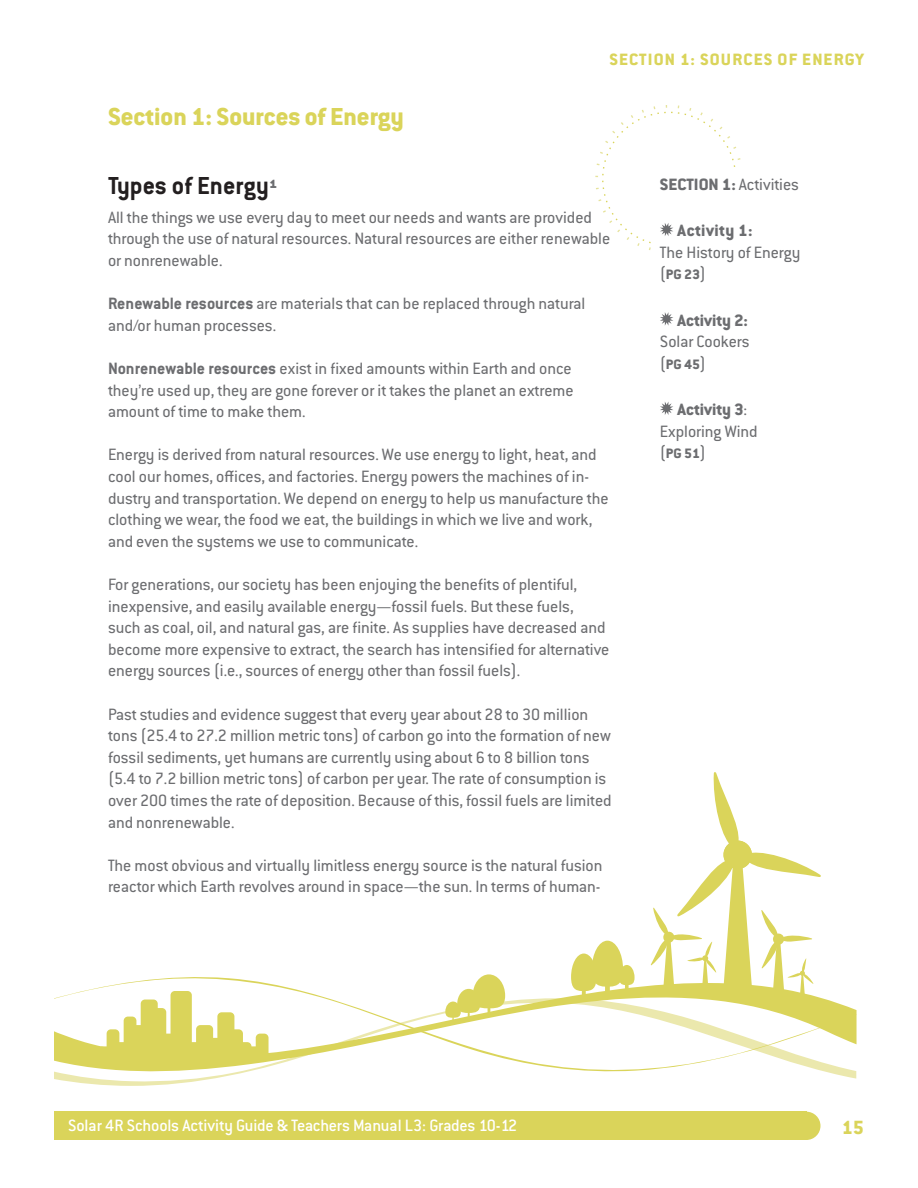
<style>
.page{position:relative;width:918px;height:1188px;background:#fff}
.page>*{position:absolute;margin:0;border:0;box-sizing:border-box;transform-origin:0 0}
.t1{font:800 27px "Conduit ITC Std";color:#dad45a}
.t2{font:700 27px "Conduit ITC Std";color:#231f20}
.t3{font:800 21px "Conduit ITC Std";color:#dad45a}
.t4{font:18px/21.6px "Conduit ITC Std";color:#6c6d70}
.t5{font:500 18px "Conduit ITC Std";letter-spacing:-.015em;color:#fff}
.t6{font:800 18px "Conduit ITC Std";letter-spacing:.06em;color:#dad45a}
.t7{font:800 18px "Conduit ITC Std";letter-spacing:.015em;color:#6c6d70}
.t8{font:800 15px "Conduit ITC Std";color:#6c6d70}
.s1{font-size:24px;color:#6c6d70}
.s2{font-weight:700}
.s3{font-weight:800}
.s4{font-weight:400;font-size:18px}
</style>
<div class="page">
<svg style="left:660px;top:312px;width:13px;height:14px"></svg>
<svg style="left:660px;top:402px;width:13px;height:13px"></svg>
<svg style="left:595px;top:105px;width:146px;height:145px"></svg>
<svg style="left:54px;top:1076px;width:802px;height:10px"></svg>
<svg style="left:651px;top:772px;width:170px;height:202px"></svg>
<svg style="left:571px;top:941px;width:63px;height:33px"></svg>
<svg style="left:54px;top:1003px;width:803px;height:73px"></svg>
<svg style="left:54px;top:974px;width:785px;height:101px"></svg>
<svg style="left:839px;top:1014px;width:18px;height:7px"></svg>
<div style="left:55px;top:1112px;width:752px;height:28px;background:#dad45a"></div>
<div style="left:792px;top:1112px;width:29px;height:28px;background:#dad45a;border-radius:50%"></div>
<h1 class="t1" style="left:108px;top:100px;width:298px">Section 1: Sources of Energy</h1>
<p class="t6" style="left:610px;top:49px;width:256px">SECTION 1: SOURCES OF ENERGY</p>
<h1 class="t2" style="left:108px;top:169px;width:171px">Types of Energy<span class="s1">¹</span></h1>
<p class="t4" style="left:108px;top:206px;width:504px">All the things we use every day to meet our needs and wants are provided through the use of natural resources. Natural resources are either renewable or nonrenewable.</p>
<p class="t4" style="left:108px;top:292px;width:479px"><span class="s2">Renewable resources</span> are materials that can be replaced through natural and/or human processes.</p>
<p class="t4" style="left:108px;top:357px;width:467px;text-align:justify"><span class="s2">Nonrenewable resources</span> exist in fixed amounts within Earth and once they’re used up, they are gone forever or it takes the planet an extreme amount of time to make them.</p>
<p class="t4" style="left:108px;top:443px;width:502px">Energy is derived from natural resources. We use energy to light, heat, and cool our homes, offices, and factories. Energy powers the machines of in&shy;dustry and transportation. We depend on energy to help us manufacture the clothing we wear, the food we eat, the buildings in which we live and work, and even the systems we use to communicate.</p>
<p class="t4" style="left:108px;top:573px;width:503px">For generations, our society has been enjoying the benefits of plentiful, inexpensive, and easily available energy—fossil fuels. But these fuels, such as coal, oil, and natural gas, are finite. As supplies have decreased and become more expensive to extract, the search has intensified for alternative energy sources (i.e., sources of energy other than fossil fuels).</p>
<p class="t4" style="left:108px;top:703px;width:505px">Past studies and evidence suggest that every year about 28 to 30 million tons (25.4 to 27.2 million metric tons) of carbon go into the formation of new fossil sediments, yet humans are currently using about 6 to 8 billion tons (5.4 to 7.2 billion metric tons) of carbon per year. The rate of consumption is over 200 times the rate of deposition. Because of this, fossil fuels are limited and nonrenewable.</p>
<p class="t4" style="left:108px;top:854px;width:496px">The most obvious and virtually limitless energy source is the natural fusion reactor which Earth revolves around in space—the sun. In terms of human-</p>
<p class="t4" style="left:660px;top:173px;width:141px"><span class="s3">SECTION 1:</span> Activities</p>
<p class="t7" style="left:677px;top:220px;width:77px">Activity 1:</p>
<p class="t4" style="left:660px;top:241px;width:142px">The History of Energy</p>
<p class="t8" style="left:660px;top:266px;width:48px"><span class="s4">(</span>PG 23<span class="s4">)</span></p>
<p class="t7" style="left:677px;top:309px;width:72px">Activity 2:</p>
<p class="t4" style="left:660px;top:330px;width:91px">Solar Cookers</p>
<p class="t8" style="left:660px;top:355px;width:48px"><span class="s4">(</span>PG 45<span class="s4">)</span></p>
<p class="t4" style="left:660px;top:398px;width:99px;text-align:center"><span class="s3">Activity 3</span>:<br>Exploring Wind</p>
<p class="t8" style="left:660px;top:444px;width:48px"><span class="s4">(</span>PG 51<span class="s4">)</span></p>
<p class="t5" style="left:68px;top:1115px;width:451px">Solar 4R Schools Activity Guide &amp; Teachers Manual L3: Grades 10-12</p>
<p class="t3" style="left:842px;top:1115px;width:24px">15</p>
</div>
